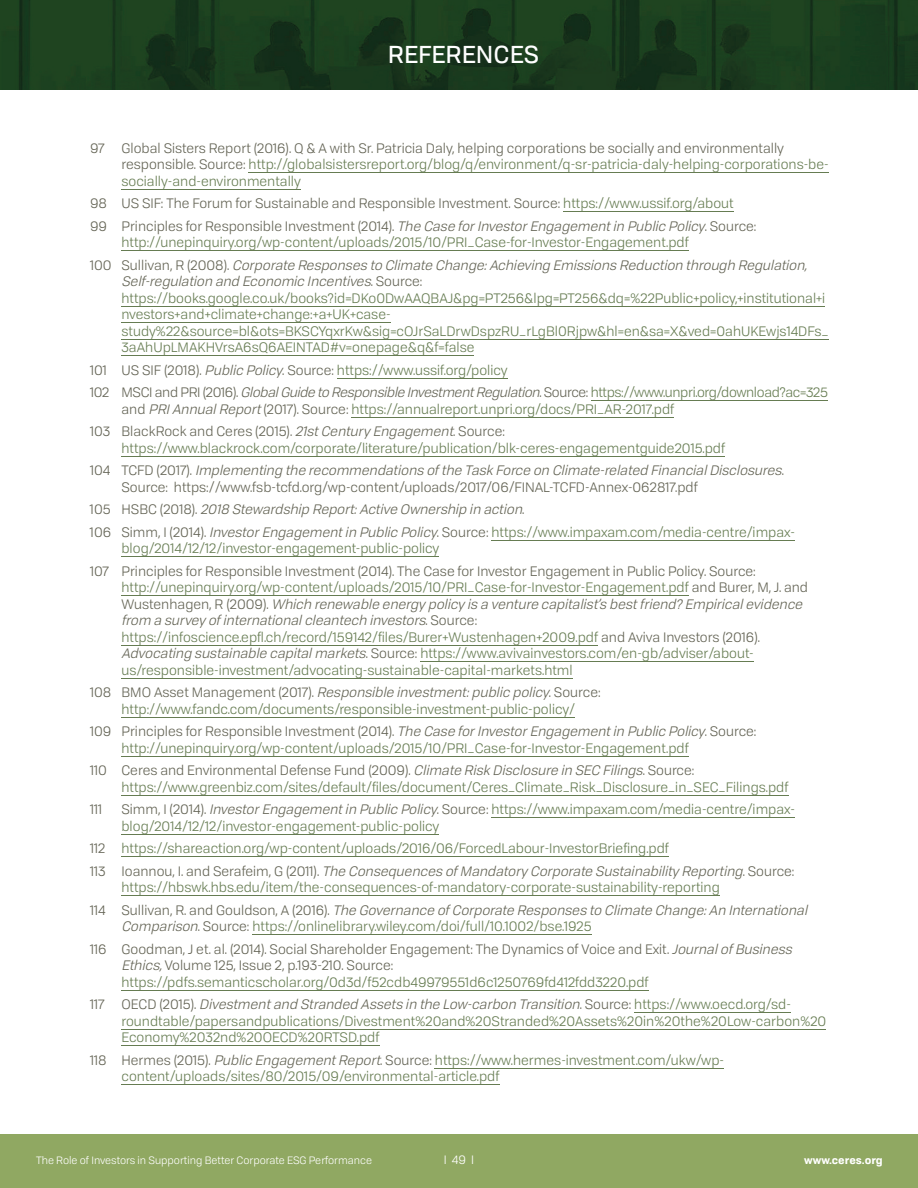
<style>
.page{position:relative;width:918px;height:1188px;background:#fff}
.page>*{position:absolute;margin:0;border:0;box-sizing:border-box;transform-origin:0 0}
.t1{font:24px "Tofino";color:#fff}
.t2{font:13.5px/16.5px "Tofino";color:#667c52}
.t3{font:13.5px/22.5px "Tofino";color:#636354}
.t4{font:12px "Tofino";color:#fff}
.t5{font:10.5px "Tofino";color:#fff}
.t6{font:700 10.5px "Tofino";color:#fff}
.s1{color:#636354}
.s2{color:#667c52}
.s3{font-style:italic}
.s4{font-style:italic;color:#636354}
</style>
<div class="page">
<img style="left:0;top:0;width:918px;height:90px">
<hr style="left:249px;top:172px;width:580px;height:1px;background:#667c52">
<hr style="left:122px;top:189px;width:179px;height:1px;background:#667c52">
<hr style="left:563px;top:211px;width:171px;height:1px;background:#667c52">
<hr style="left:122px;top:250px;width:567px;height:1px;background:#667c52">
<hr style="left:122px;top:306px;width:703px;height:1px;background:#667c52">
<hr style="left:122px;top:322px;width:269px;height:1px;background:#667c52">
<hr style="left:122px;top:339px;width:707px;height:1px;background:#667c52">
<hr style="left:122px;top:355px;width:352px;height:1px;background:#667c52">
<hr style="left:337px;top:378px;width:171px;height:1px;background:#667c52">
<hr style="left:591px;top:400px;width:237px;height:1px;background:#667c52">
<hr style="left:351px;top:417px;width:323px;height:1px;background:#667c52">
<hr style="left:122px;top:456px;width:603px;height:1px;background:#667c52">
<hr style="left:491px;top:540px;width:304px;height:1px;background:#667c52">
<hr style="left:122px;top:556px;width:317px;height:1px;background:#667c52">
<hr style="left:122px;top:595px;width:567px;height:1px;background:#667c52">
<hr style="left:122px;top:645px;width:476px;height:1px;background:#667c52">
<hr style="left:420px;top:661px;width:334px;height:1px;background:#667c52">
<hr style="left:122px;top:678px;width:451px;height:1px;background:#667c52">
<hr style="left:122px;top:717px;width:453px;height:1px;background:#667c52">
<hr style="left:122px;top:756px;width:567px;height:1px;background:#667c52">
<hr style="left:122px;top:795px;width:667px;height:1px;background:#667c52">
<hr style="left:491px;top:817px;width:304px;height:1px;background:#667c52">
<hr style="left:122px;top:834px;width:317px;height:1px;background:#667c52">
<hr style="left:122px;top:856px;width:547px;height:1px;background:#667c52">
<hr style="left:122px;top:895px;width:598px;height:1px;background:#667c52">
<hr style="left:252px;top:934px;width:340px;height:1px;background:#667c52">
<hr style="left:122px;top:990px;width:527px;height:1px;background:#667c52">
<hr style="left:634px;top:1012px;width:157px;height:1px;background:#667c52">
<hr style="left:122px;top:1029px;width:704px;height:1px;background:#667c52">
<hr style="left:122px;top:1045px;width:258px;height:1px;background:#667c52">
<hr style="left:435px;top:1068px;width:289px;height:1px;background:#667c52">
<hr style="left:122px;top:1084px;width:378px;height:1px;background:#667c52">
<div style="left:0;top:1134px;width:918px;height:54px;background:#90a862"></div>
<h1 class="t1" style="left:388px;top:41px;width:153px">REFERENCES</h1>
<p class="t2" style="left:121px;top:140px;width:709px;text-indent:-31px"><span class="s1">97 Global Sisters Report (2016). Q &amp; A with Sr. Patricia Daly, helping corporations be socially and environmentally responsible. Source:</span> http://globalsistersreport.org/blog/q/environment/q-sr-patricia-daly-helping-corporations-be&shy;socially-and-environmentally</p>
<p class="t3" style="left:90px;top:192px;width:668px">98 US SIF: The Forum for Sustainable and Responsible Investment. Source: <span class="s2">https://www.ussif.org/about<br></span>99 Principles for Responsible Investment (2014). <span class="s3">TheCaseforInvestorEngagementinPublicPolicy</span>. Source:</p>
<p class="t2" style="left:90px;top:231px;width:719px;line-height:22.5px;text-indent:31px">http://unepinquiry.org/wp-content/uploads/2015/10/PRI_Case-for-Investor-Engagement.pdf<br><span class="s1">1 0 0 S u l l i v a n , R ( 2 0 0 8 ) .</span> <span class="s4">Corporate Responses to Climate Change: Achieving Emissions Reduction throug h Regulation,</span></p>
<p class="t2" style="left:122px;top:273px;width:709px"><span class="s4">Self-regulation and Economic Incentives</span><span class="s1">. S o u rc e : </span>https://books.google.co.uk/books?id=DKo0DwAAQBAJ&amp;pg=PT256&amp;lpg=PT256&amp;dq=%22Public+policy,+institutional+i nvestors+and+climate+change:+a+UK+case&shy;study%22&amp;source=bl&amp;ots=BKSCYqxrKw&amp;sig=cOJrSaLDrwDspzRU_rLgBl0Rjpw&amp;hl=en&amp;sa=X&amp;ved=0ahUKEwjs14DFs_ 3aAhUpLMAKHVrsA6sQ6AEINTAD#v=onepage&amp;q&amp;f=false</p>
<p class="t2" style="left:90px;top:359px;width:739px;line-height:22.5px"><span class="s1">101 US SIF (2018).</span> <span class="s4">PublicPolicy</span><span class="s1">. Source:</span> https://www.ussif.org/policy<br><span class="s1">102 MSCI and PRI (2016).</span> <span class="s4">GlobalGuidetoResponsibleInvestmentRegulation</span><span class="s1">. Source:</span> https://www.unpri.org/download?ac=325</p>
<p class="t3" style="left:90px;top:398px;width:586px;text-indent:32px">and <span class="s3">PRIAnnualReport</span>(2017). Source: <span class="s2">https://annualreport.unpri.org/docs/PRI_AR-2017.pdf<br></span>103 BlackRock and Ceres (2015). <span class="s3">21stCentury Engagement</span>. Source:</p>
<p class="t2" style="left:90px;top:437px;width:695px;line-height:22.5px;text-indent:31px">https://www.blackrock.com/corporate/literature/publication/blk-ceres-engagementguide2015.pdf<br><span class="s1">1 0 4 TC F D (2 0 1 7) .</span> <span class="s4">Implementing the recommendations of the Task Force on Climate-related Financial Disclosures</span><span class="s1">.</span></p>
<p class="t3" style="left:90px;top:476px;width:707px;text-indent:32px">Source: https://www.fsb-tcfd.org/wp-content/uploads/2017/06/FINAL-TCFD-Annex-062817.pdf<br>1 0 5 H S B C ( 2 0 1 8 ) . <span class="s3">2018 Stewardship Report: Active Ownership in action</span>.<br>106 Simm, I (2014). <span class="s3">InvestorEngagementinPublicPolicy</span>. Source: <span class="s2">https://www.impaxam.com/media-centre/impax-</span></p>
<p class="t2" style="left:122px;top:540px;width:319px">blog/2014/12/12/investor-engagement-public-policy</p>
<p class="t2" style="left:121px;top:563px;width:688px;text-indent:-31px"><span class="s1">107 Principles for Responsible Investment (2014). The Case for Investor Engagement in Public Policy. Source: </span>http://unepinquiry.org/wp-content/uploads/2015/10/PRI_Case-for-Investor-Engagement.pdf <span class="s1">and Burer, M, J. and W u s te n h a g e n , R (2 0 0 9 ) .</span> <span class="s4">Which renewable energy policy is a venture capitalist’s best friend? Empirical evidence from a survey of international cleantech investors</span><span class="s1">. S o u rc e : </span>https://infoscience.epfl.ch/record/159142/files/Burer+Wustenhagen+2009.pdf <span class="s1">and Aviva Investors (2016).<br></span><span class="s4">Advocating sustainablecapitalmarkets</span><span class="s1">. Source:</span> https://www.avivainvestors.com/en-gb/adviser/about&shy;us/responsible-investment/advocating-sustainable-capital-markets.html</p>
<p class="t2" style="left:90px;top:684px;width:512px;text-align:center"><span class="s1">108 BMO Asset Management (2017).</span> <span class="s4">Responsibleinvestment:publicpolicy</span><span class="s1">. Source: </span>http://www.fandc.com/documents/responsible-investment-public-policy/</p>
<p class="t2" style="left:121px;top:723px;width:637px;text-indent:-31px"><span class="s1">109 Principles for Responsible Investment (2014).</span> <span class="s4">TheCaseforInvestorEngagementinPublicPolicy</span><span class="s1">. Source: </span>http://unepinquiry.org/wp-content/uploads/2015/10/PRI_Case-for-Investor-Engagement.pdf</p>
<p class="t2" style="left:122px;top:762px;width:669px;text-indent:-32px"><span class="s1">110 Ceres and Environmental Defense Fund (2009).</span> <span class="s4">ClimateRisk DisclosureinSECFilings</span><span class="s1">. Source: </span>https://www.greenbiz.com/sites/default/files/document/Ceres_Climate_Risk_Disclosure_in_SEC_Filings.pdf</p>
<p class="t3" style="left:90px;top:798px;width:14px">111</p>
<p class="t2" style="left:121px;top:801px;width:675px"><span class="s1">Simm, I (2014).</span> <span class="s4">InvestorEngagementinPublicPolicy</span><span class="s1">. Source:</span> https://www.impaxam.com/media-centre/impax&shy;blog/2014/12/12/investor-engagement-public-policy</p>
<p class="t2" style="left:90px;top:837px;width:706px;line-height:22.5px"><span class="s1">112</span> https://shareaction.org/wp-content/uploads/2016/06/ForcedLabour-InvestorBriefing.pdf<br><span class="s1">113 Ioannou, I. and Serafeim, G (2011).</span> <span class="s4">The Consequences of Mandatory Corporate Sustainability Reporting</span><span class="s1">. Source:</span></p>
<p class="t2" style="left:90px;top:876px;width:721px;line-height:22.5px;text-indent:32px">https://hbswk.hbs.edu/item/the-consequences-of-mandatory-corporate-sustainability-reporting<br><span class="s1">1 1 4 S u l l i v a n , R . a n d G o u l d s o n , A (2 0 1 6 ) .</span> <span class="s4">The Governance of Corporate Responses to Climate Change: An International</span></p>
<p class="t3" style="left:90px;top:915px;width:706px;text-indent:32px"><span class="s3">Comparison</span>. Source: <span class="s2">https://onlinelibrary.wiley.com/doi/full/10.1002/bse.1925<br></span>116 Goodman, J et. al. (2014). Social Shareholder Engagement: The Dynamics of Voice and Exit. <span class="s3">Journalof Business</span></p>
<p class="t2" style="left:122px;top:957px;width:529px"><span class="s4">Ethics,</span> <span class="s1">Volume 125, Issue 2, p.193-210. Source: </span>https://pdfs.semanticscholar.org/0d3d/f52cdb49979551d6c1250769fd412fdd3220.pdf</p>
<p class="t3" style="left:90px;top:993px;width:16px">117</p>
<p class="t2" style="left:121px;top:996px;width:706px"><span class="s1">OECD (2015).</span> <span class="s4">DivestmentandStrandedAssetsintheLow-carbonTransition</span><span class="s1">. Source:</span> https://www.oecd.org/sd&shy;roundtable/papersandpublications/Divestment%20and%20Stranded%20Assets%20in%20the%20Low-carbon%20<br>Economy%2032nd%20OECD%20RTSD.pdf</p>
<p class="t2" style="left:122px;top:1052px;width:604px;text-indent:-32px"><span class="s1">118 Hermes (2015).</span> <span class="s4">PublicEngagementReport</span><span class="s1">. Source:</span> https://www.hermes-investment.com/ukw/wp&shy;content/uploads/sites/80/2015/09/environmental-article.pdf</p>
<p class="t5" style="left:36px;top:1154px;width:338px">The Role of Investors in Supporting Better Corporate ESG Performance</p>
<p class="t4" style="left:444px;top:1153px;width:32px">I49I</p>
<p class="t6" style="left:804px;top:1154px;width:80px">www.ceres.org</p>
</div>
